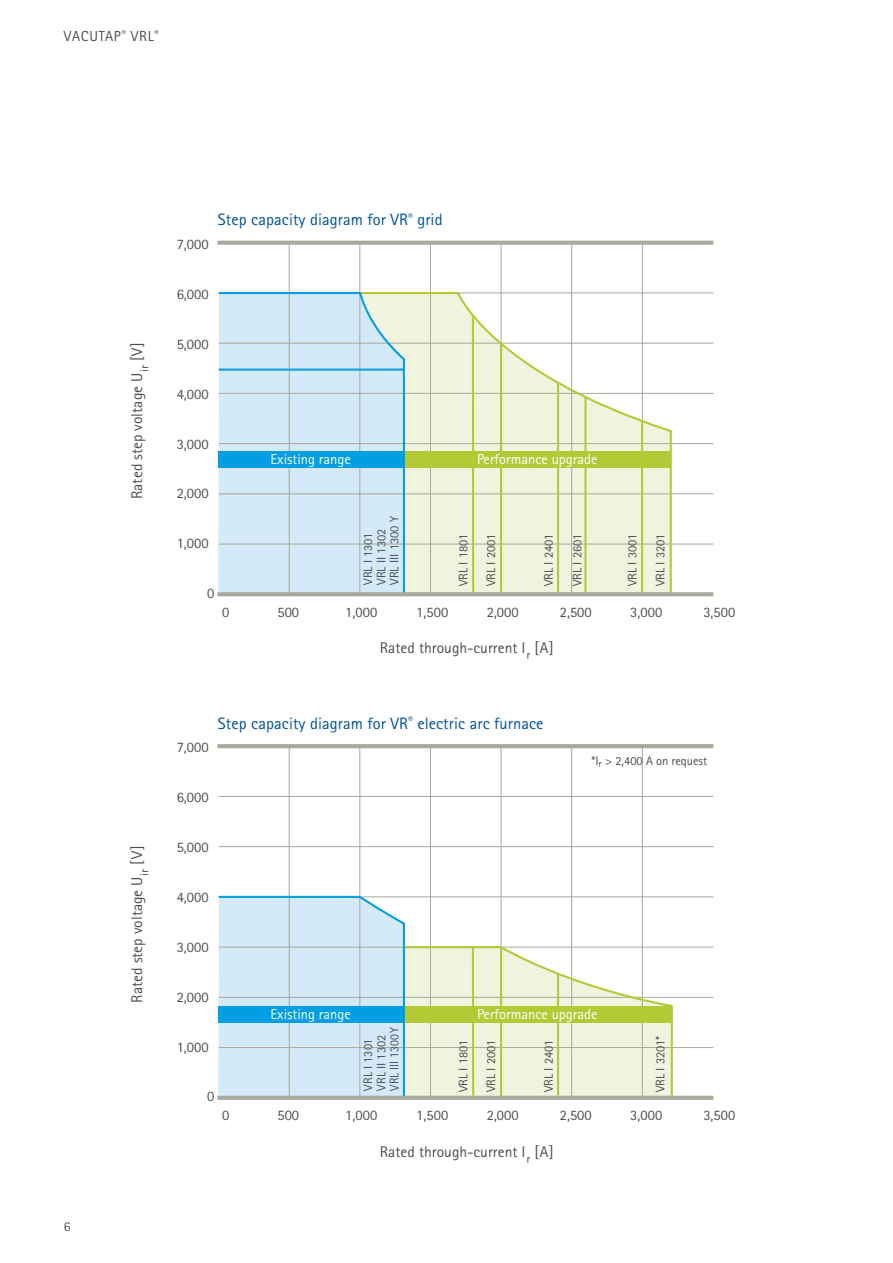
<style>
.page{position:relative;width:893px;height:1263px;background:#fff}
.page>*{position:absolute;margin:0;border:0;box-sizing:border-box;transform-origin:0 0}
.t1{font:16.5px "Rotis Sans Serif";letter-spacing:.005em;color:#00529c}
.t2{font:15.6px "Rotis Sans Serif";color:#4d4d4f}
.t3{font:14.55px "Rotis Sans Serif";color:#4d4d4f}
.t4{font:14.55px "Rotis Sans Serif";color:#fff}
.t5{font:14.55px "Rotis Sans Serif";letter-spacing:.05em;color:#4d4d4f}
.t6{font:13.5px "Rotis Sans Serif";color:#4d4d4f}
.t7{font:12.45px "Rotis Sans Serif";color:#4d4d4f}
.t8{font:12.45px "Rotis Sans Serif";color:#4d4d4f;scale:.95 1}
</style>
<div class="page">
<div style="left:405px;top:294px;width:51px;height:298px;background:#f0f3dd"></div>
<div style="left:218px;top:293px;width:185px;height:299px;background:#d4eaf9"></div>
<hr style="left:289px;top:243px;width:1px;height:351px;background:#a8a89d">
<hr style="left:359px;top:243px;width:1px;height:351px;background:#a8a89d">
<hr style="left:430px;top:243px;width:1px;height:351px;background:#a8a89d">
<hr style="left:501px;top:243px;width:1px;height:351px;background:#a8a89d">
<hr style="left:571px;top:243px;width:1px;height:351px;background:#a8a89d">
<hr style="left:642px;top:243px;width:1px;height:351px;background:#a8a89d">
<svg style="left:217px;top:241px;width:496px;height:4px;background:#acaca2"></svg>
<hr style="left:219px;top:544px;width:494px;height:1px;background:#a8a89d">
<hr style="left:219px;top:493px;width:494px;height:1px;background:#a8a89d">
<hr style="left:219px;top:443px;width:494px;height:1px;background:#a8a89d">
<hr style="left:219px;top:343px;width:494px;height:1px;background:#a8a89d">
<hr style="left:219px;top:393px;width:494px;height:1px;background:#a8a89d">
<hr style="left:219px;top:292px;width:494px;height:1px;background:#a8a89d">
<hr style="left:403px;top:359px;width:2px;height:235px;background:#009ee2">
<div style="left:219px;top:451px;width:184px;height:16px;background:#009ee2"></div>
<svg style="left:217px;top:592px;width:496px;height:4px;background:#aaaaa0"></svg>
<hr style="left:219px;top:292px;width:141px;height:2px;background:#009ee2">
<hr style="left:219px;top:369px;width:185px;height:2px;background:#009ee2">
<hr style="left:360px;top:292px;width:99px;height:2px;background:#b3c935">
<svg style="left:358px;top:291px;width:49px;height:71px;background:#d5e7e0"></svg>
<svg style="left:456px;top:291px;width:217px;height:303px"></svg>
<div style="left:405px;top:451px;width:266px;height:16px;background:#b3c935"></div>
<div style="left:407px;top:948px;width:64px;height:148px;background:#f0f3dd"></div>
<hr style="left:289px;top:746px;width:1px;height:351px;background:#a8a89d">
<hr style="left:359px;top:746px;width:1px;height:351px;background:#a8a89d">
<hr style="left:430px;top:746px;width:1px;height:351px;background:#a8a89d">
<hr style="left:501px;top:746px;width:1px;height:351px;background:#a8a89d">
<hr style="left:571px;top:746px;width:1px;height:351px;background:#a8a89d">
<hr style="left:642px;top:746px;width:1px;height:351px;background:#a8a89d">
<hr style="left:217px;top:744px;width:496px;height:4px;background:#a8a89d">
<hr style="left:219px;top:1047px;width:494px;height:1px;background:#a8a89d">
<hr style="left:219px;top:997px;width:494px;height:1px;background:#a8a89d">
<hr style="left:219px;top:947px;width:494px;height:1px;background:#a8a89d">
<hr style="left:219px;top:846px;width:494px;height:1px;background:#a8a89d">
<hr style="left:219px;top:896px;width:494px;height:1px;background:#a8a89d">
<hr style="left:219px;top:796px;width:494px;height:1px;background:#a8a89d">
<svg style="left:217px;top:1096px;width:496px;height:4px"></svg>
<hr style="left:405px;top:946px;width:96px;height:2px;background:#b3c935">
<svg style="left:218px;top:895px;width:189px;height:203px;background:#cde5f4"></svg>
<svg style="left:471px;top:945px;width:203px;height:153px"></svg>
<div style="left:219px;top:1006px;width:184px;height:16px;background:#009ee2"></div>
<div style="left:405px;top:1006px;width:266px;height:16px;background:#b3c935"></div>
<p class="t5" style="left:64px;top:27px;width:96px">VACUTAP<sup>®</sup> VRL<sup>®</sup></p>
<p class="t6" style="left:64px;top:1218px;width:8px">6</p>
<p class="t2" style="left:128px;top:499px;width:158px;rotate:-90deg">Rated step voltage U<sub>ir</sub> [V]</p>
<p class="t2" style="left:128px;top:1002px;width:158px;rotate:-90deg">Rated step voltage U<sub>ir</sub> [V]</p>
<p class="t3" style="left:177px;top:235px;width:33px">7,000</p>
<h1 class="t1" style="left:218px;top:210px;width:226px">Step capacity diagram for VR<sup>®</sup> grid</h1>
<p class="t3" style="left:177px;top:285px;width:33px">6,000</p>
<p class="t3" style="left:177px;top:335px;width:33px">5,000</p>
<p class="t3" style="left:177px;top:385px;width:33px">4,000</p>
<p class="t3" style="left:177px;top:435px;width:33px">3,000</p>
<p class="t3" style="left:177px;top:485px;width:33px">2,000</p>
<p class="t3" style="left:177px;top:535px;width:33px">1,000</p>
<p class="t4" style="left:271px;top:450px;width:82px">Existing range</p>
<p class="t7" style="left:387px;top:585px;width:70px;rotate:-90deg">VRL III 1300 Y</p>
<p class="t7" style="left:374px;top:585px;width:57px;rotate:-90deg">VRL II 1302</p>
<p class="t7" style="left:361px;top:585px;width:54px;rotate:-90deg">VRL I 1301</p>
<p class="t3" style="left:207px;top:584px;width:9px">0</p>
<p class="t4" style="left:477px;top:450px;width:122px">Performance upgrade</p>
<p class="t7" style="left:456px;top:586px;width:54px;rotate:-90deg">VRL I 1801</p>
<p class="t7" style="left:484px;top:586px;width:54px;rotate:-90deg">VRL I 2001</p>
<p class="t7" style="left:541px;top:586px;width:54px;rotate:-90deg">VRL I 2401</p>
<p class="t7" style="left:570px;top:586px;width:54px;rotate:-90deg">VRL I 2601</p>
<p class="t7" style="left:625px;top:586px;width:54px;rotate:-90deg">VRL I 3001</p>
<p class="t7" style="left:653px;top:586px;width:54px;rotate:-90deg">VRL I 3201</p>
<p class="t3" style="left:222px;top:603px;width:9px">0</p>
<p class="t3" style="left:277px;top:603px;width:23px">500</p>
<p class="t3" style="left:345px;top:603px;width:33px">1,000</p>
<p class="t3" style="left:416px;top:603px;width:33px">1,500</p>
<p class="t3" style="left:487px;top:603px;width:33px">2,000</p>
<p class="t3" style="left:560px;top:603px;width:33px">2,500</p>
<p class="t3" style="left:630px;top:603px;width:33px">3,000</p>
<p class="t3" style="left:703px;top:603px;width:33px">3,500</p>
<p class="t2" style="left:380px;top:639px;width:175px">Rated through-current I<sub>r</sub> [A]</p>
<p class="t3" style="left:177px;top:739px;width:33px">7,000</p>
<h1 class="t1" style="left:218px;top:713px;width:327px">Step capacity diagram for VR<sup>®</sup> electric arc furnace</h1>
<p class="t3" style="left:177px;top:789px;width:33px">6,000</p>
<p class="t3" style="left:177px;top:838px;width:33px">5,000</p>
<p class="t3" style="left:177px;top:888px;width:33px">4,000</p>
<p class="t3" style="left:177px;top:938px;width:33px">3,000</p>
<p class="t7" style="left:591px;top:753px;width:117px">*I<sub>r</sub> &gt; 2,400 A on request</p>
<p class="t3" style="left:177px;top:988px;width:33px">2,000</p>
<p class="t4" style="left:271px;top:1006px;width:82px">Existing range</p>
<p class="t4" style="left:477px;top:1006px;width:122px">Performance upgrade</p>
<p class="t3" style="left:177px;top:1038px;width:33px">1,000</p>
<p class="t3" style="left:207px;top:1088px;width:9px">0</p>
<p class="t8" style="left:387px;top:1090px;width:69px;rotate:-90deg">VRL III 1300 Y</p>
<p class="t7" style="left:374px;top:1090px;width:57px;rotate:-90deg">VRL II 1302</p>
<p class="t7" style="left:361px;top:1090px;width:54px;rotate:-90deg">VRL I 1301</p>
<p class="t7" style="left:456px;top:1092px;width:54px;rotate:-90deg">VRL I 1801</p>
<p class="t7" style="left:484px;top:1092px;width:54px;rotate:-90deg">VRL I 2001</p>
<p class="t7" style="left:541px;top:1092px;width:54px;rotate:-90deg">VRL I 2401</p>
<p class="t7" style="left:653px;top:1092px;width:58px;rotate:-90deg">VRL I 3201*</p>
<p class="t3" style="left:222px;top:1107px;width:9px">0</p>
<p class="t3" style="left:277px;top:1107px;width:23px">500</p>
<p class="t3" style="left:345px;top:1107px;width:33px">1,000</p>
<p class="t3" style="left:416px;top:1107px;width:33px">1,500</p>
<p class="t3" style="left:487px;top:1107px;width:33px">2,000</p>
<p class="t3" style="left:560px;top:1107px;width:33px">2,500</p>
<p class="t3" style="left:630px;top:1107px;width:33px">3,000</p>
<p class="t3" style="left:703px;top:1107px;width:33px">3,500</p>
<p class="t2" style="left:380px;top:1142px;width:175px">Rated through-current I<sub>r</sub> [A]</p>
</div>
